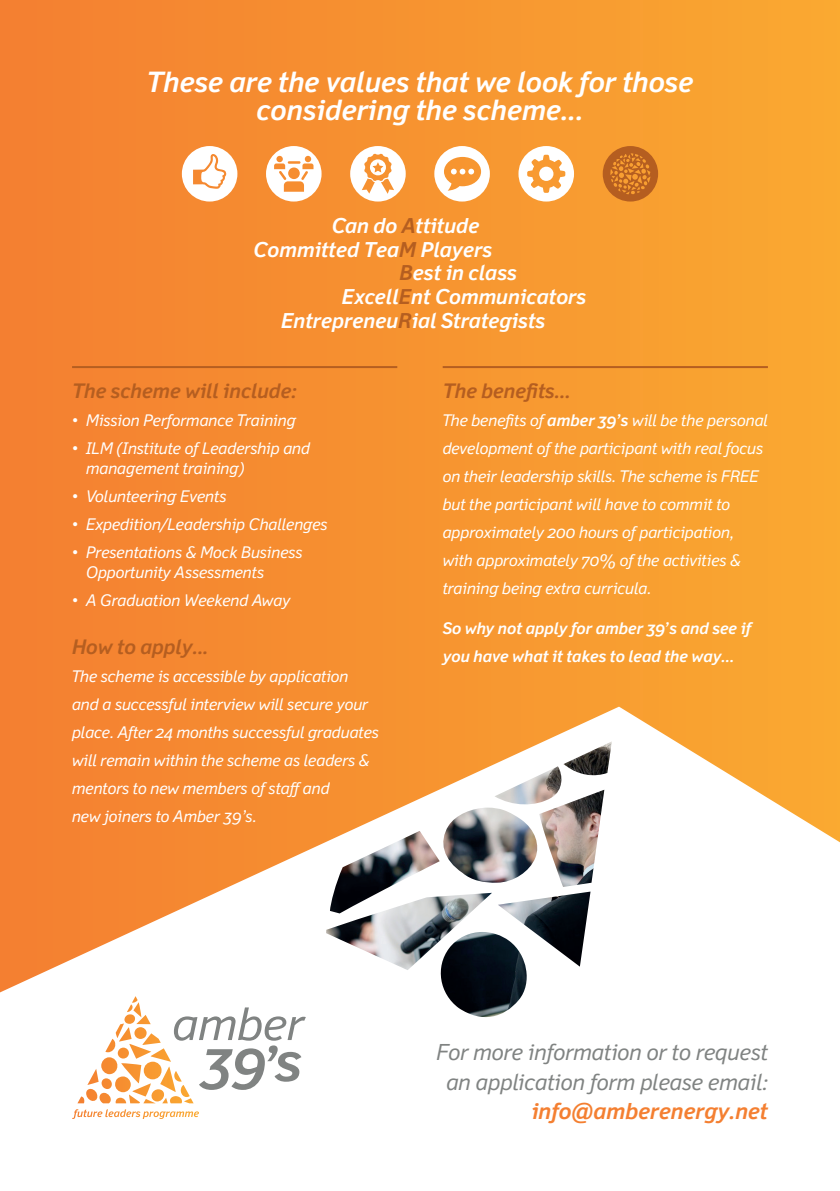
<style>
.page{position:relative;width:840px;height:1191px;background:#fff}
.page>*{position:absolute;margin:0;border:0;box-sizing:border-box;transform-origin:0 0}
.t1{font:italic 700 28px/28px "Felbridge Pro";color:#fff;text-align:center}
.t2{font:italic 22px/29.4px "Felbridge Pro";color:#808382;text-align:center}
.t3{font:italic 700 22px "Felbridge Pro";color:#f47f31}
.t4{font:italic 700 20.6px "Felbridge Pro";color:#fff}
.t5{font:italic 700 20px "Felbridge Pro";color:#b55e20}
.t6{font:italic 16px/28px "Felbridge Pro";color:#fff}
.t7{font:italic 700 16px/28px "Felbridge Pro";color:#fff}
.s1{color:#b55e20}
.s2{font-weight:700}
</style>
<div class="page">
<div style="left:0;top:0;width:839px;height:1191px;background:linear-gradient(to right,#f47e31,#faa931)"></div>
<svg style="left:0;top:706px;width:839px;height:485px"></svg>
<svg style="left:266px;top:146px;width:55px;height:55px"></svg>
<svg style="left:434px;top:146px;width:55px;height:55px"></svg>
<svg style="left:182px;top:146px;width:55px;height:55px"></svg>
<svg style="left:518px;top:146px;width:55px;height:55px"></svg>
<svg style="left:350px;top:146px;width:55px;height:55px"></svg>
<svg style="left:602px;top:146px;width:55px;height:55px;background:#ce7626"></svg>
<hr style="left:72px;top:366px;width:325px;height:2px;background:#b55e20">
<hr style="left:442px;top:366px;width:325px;height:2px;background:#b55e20">
<img style="left:326px;top:741px;width:285px;height:278px">
<img style="left:440px;top:807px;width:99px;height:76px">
<img style="left:494px;top:766px;width:69px;height:40px">
<svg style="left:72px;top:1109px;width:127px;height:10px"></svg>
<svg style="left:86px;top:996px;width:220px;height:106px"></svg>
<h1 class="t1" style="left:146px;top:68px;width:548px">These are the values that we look for those considering the scheme...</h1>
<p class="t4" style="left:332px;top:213px;width:149px">Can do <span class="s1">A</span>ttitude</p>
<p class="t4" style="left:253px;top:237px;width:240px">Committed Tea<span class="s1">M</span> Players</p>
<p class="t4" style="left:399px;top:261px;width:119px"><span class="s1">B</span>est in class</p>
<p class="t4" style="left:342px;top:284px;width:246px">Excell<span class="s1">E</span>nt Communicators</p>
<p class="t4" style="left:281px;top:308px;width:265px">Entrepreneu<span class="s1">R</span>ial Strategists</p>
<p class="t5" style="left:72px;top:379px;width:226px">The scheme will include:</p>
<p class="t6" style="left:72px;top:406px;width:225px">• Mission Performance Training</p>
<p class="t6" style="left:86px;top:438px;width:225px;line-height:20px;text-indent:-14px">• ILM (Institute of Leadership and management training)</p>
<p class="t6" style="left:72px;top:482px;width:156px">• Volunteering Events</p>
<p class="t6" style="left:72px;top:510px;width:257px">• Expedition/Leadership Challenges</p>
<p class="t6" style="left:86px;top:542px;width:218px;line-height:20px;text-indent:-14px">• Presentations &amp; Mock Business<br>Opportunity Assessments</p>
<p class="t6" style="left:72px;top:586px;width:220px">• A Graduation Weekend Away</p>
<p class="t5" style="left:72px;top:635px;width:138px">How to apply...</p>
<p class="t6" style="left:72px;top:662px;width:308px">The scheme is accessible by application and a successful interview will secure your place. After 24 months successful graduates will remain within the scheme as leaders &amp; mentors to new members of staff and<br>new joiners to Amber 39’s.</p>
<p class="t5" style="left:442px;top:379px;width:130px">The benefits...</p>
<p class="t6" style="left:442px;top:406px;width:326px">The benefits of <span class="s2">amber 39’s</span> will be the personal development of the participant with real focus on their leadership skills. The scheme is FREE but the participant will have to commit to approximately 200 hours of participation, with approximately 70% of the activities &amp; training being extra curricula.</p>
<p class="t7" style="left:442px;top:614px;width:310px">So why not apply for amber 39’s and see if you have what it takes to lead the way...</p>
<h2 class="t2" style="left:436px;top:1037px;width:332px">For more information or to request an application form please email:</h2>
<h2 class="t3" style="left:531px;top:1098px;width:237px">info@amberenergy.net</h2>
</div>
